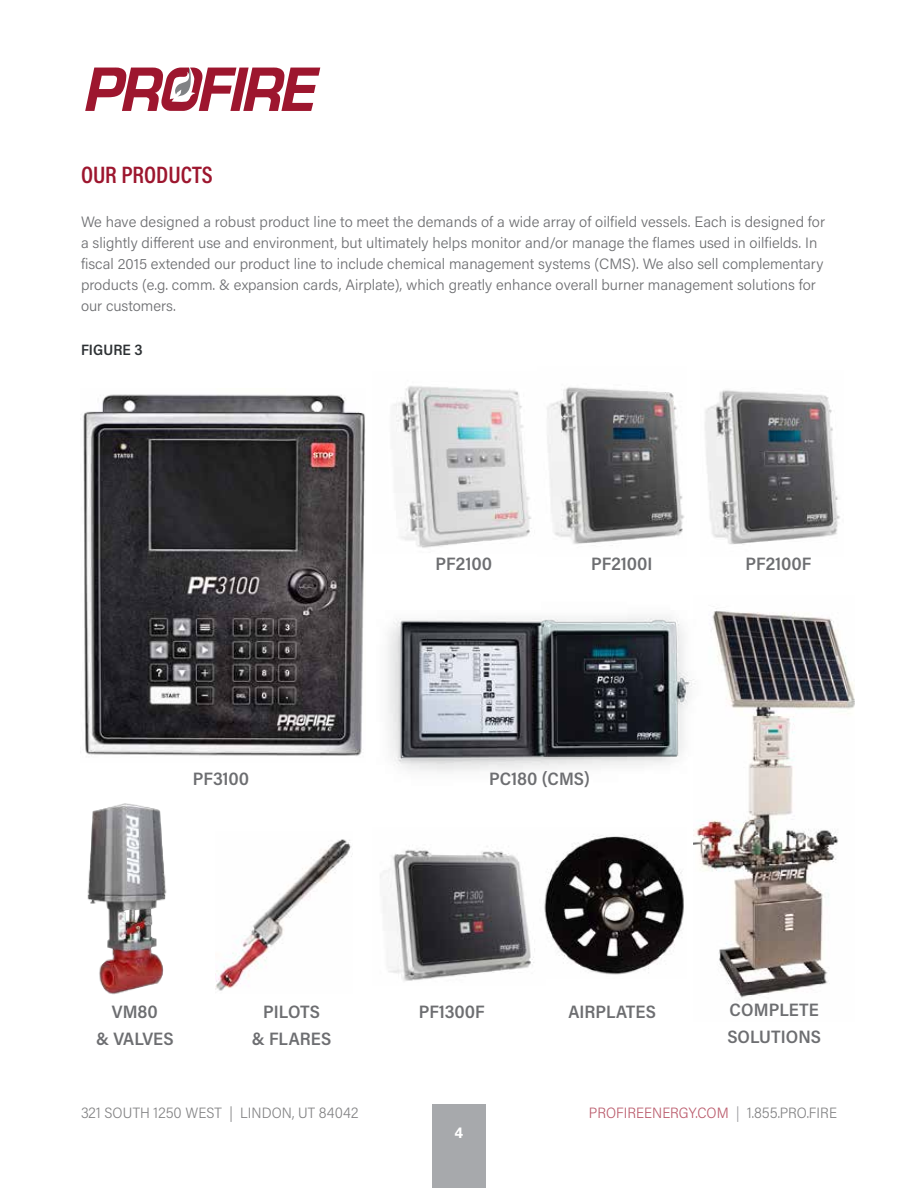
<style>
.page{position:relative;width:918px;height:1188px;background:#fff}
.page>*{position:absolute;margin:0;border:0;box-sizing:border-box;transform-origin:0 0}
.t1{font:600 24px "Acumin Pro Cond";color:#9d162e}
.t2{font:600 18px/27px "Acumin Pro Semi Cond";color:#6d6e71;text-align:center}
.t3{font:300 15px/21px "Acumin Pro";color:#6d6e71}
.t4{font:300 15px "Acumin Pro Semi Cond";color:#9d162e}
.t5{font:300 15px "Acumin Pro Semi Cond";letter-spacing:.01em;color:#4d4d4f}
.t6{font:600 15px "Acumin Pro Semi Cond";letter-spacing:.005em;color:#2d3134}
.t7{font:700 15px "Univers LT Pro 65";color:#fff}
.s1{color:#6d6e71}
.s2{color:#4d4d4f}
</style>
<div class="page">
<svg style="left:85px;top:67px;width:235px;height:44px"></svg>
<div style="left:432px;top:1104px;width:54px;height:84px;background:#a7a9ac"></div>
<img style="left:83px;top:394px;width:282px;height:362px">
<img style="left:693px;top:608px;width:162px;height:390px">
<img style="left:388px;top:608px;width:315px;height:177px">
<img style="left:393px;top:386px;width:139px;height:162px">
<img style="left:547px;top:387px;width:137px;height:159px">
<img style="left:705px;top:390px;width:135px;height:155px">
<img style="left:380px;top:846px;width:155px;height:135px">
<img style="left:544px;top:835px;width:140px;height:140px">
<img style="left:87px;top:803px;width:80px;height:192px">
<img style="left:215px;top:839px;width:137px;height:152px">
<h1 class="t1" style="left:81px;top:159px;width:133px">OUR PRODUCTS</h1>
<p class="t3" style="left:81px;top:211px;width:746px">We have designed a robust product line to meet the demands of a wide array of oilfield vessels. Each is designed for a slightly different use and environment, but ultimately helps monitor and/or manage the flames used in oilfields. In fiscal 2015 extended our product line to include chemical management systems (CMS). We also sell complementary products (e.g. comm. &amp; expansion cards, Airplate), which greatly enhance overall burner management solutions for our customers.</p>
<p class="t6" style="left:81px;top:339px;width:63px">FIGURE 3</p>
<p class="t2" style="left:436px;top:549px;width:58px">PF2100</p>
<p class="t2" style="left:591px;top:549px;width:63px">PF2100I</p>
<p class="t2" style="left:745px;top:549px;width:68px">PF2100F</p>
<p class="t2" style="left:193px;top:765px;width:58px">PF3100</p>
<p class="t2" style="left:489px;top:765px;width:102px">PC180 (CMS)</p>
<p class="t2" style="left:252px;top:997px;width:81px">PILOTS<br>&amp; FLARES</p>
<p class="t2" style="left:568px;top:997px;width:89px">AIRPLATES</p>
<p class="t2" style="left:727px;top:996px;width:95px;text-align:left">COMPLETE<br>SOLUTIONS</p>
<p class="t2" style="left:112px;top:997px;width:47px">VM80</p>
<p class="t2" style="left:419px;top:997px;width:68px">PF1300F</p>
<p class="t2" style="left:96px;top:1024px;width:79px">&amp; VALVES</p>
<p class="t5" style="left:81px;top:1102px;width:279px">321 SOUTH 1250 WEST | LINDON, UT 84042</p>
<p class="t4" style="left:589px;top:1102px;width:250px">PROFIREENERGY.COM <span class="s1">|</span> <span class="s2">1.855.PRO.FIRE</span></p>
<p class="t7" style="left:455px;top:1124px;width:10px">4</p>
</div>
